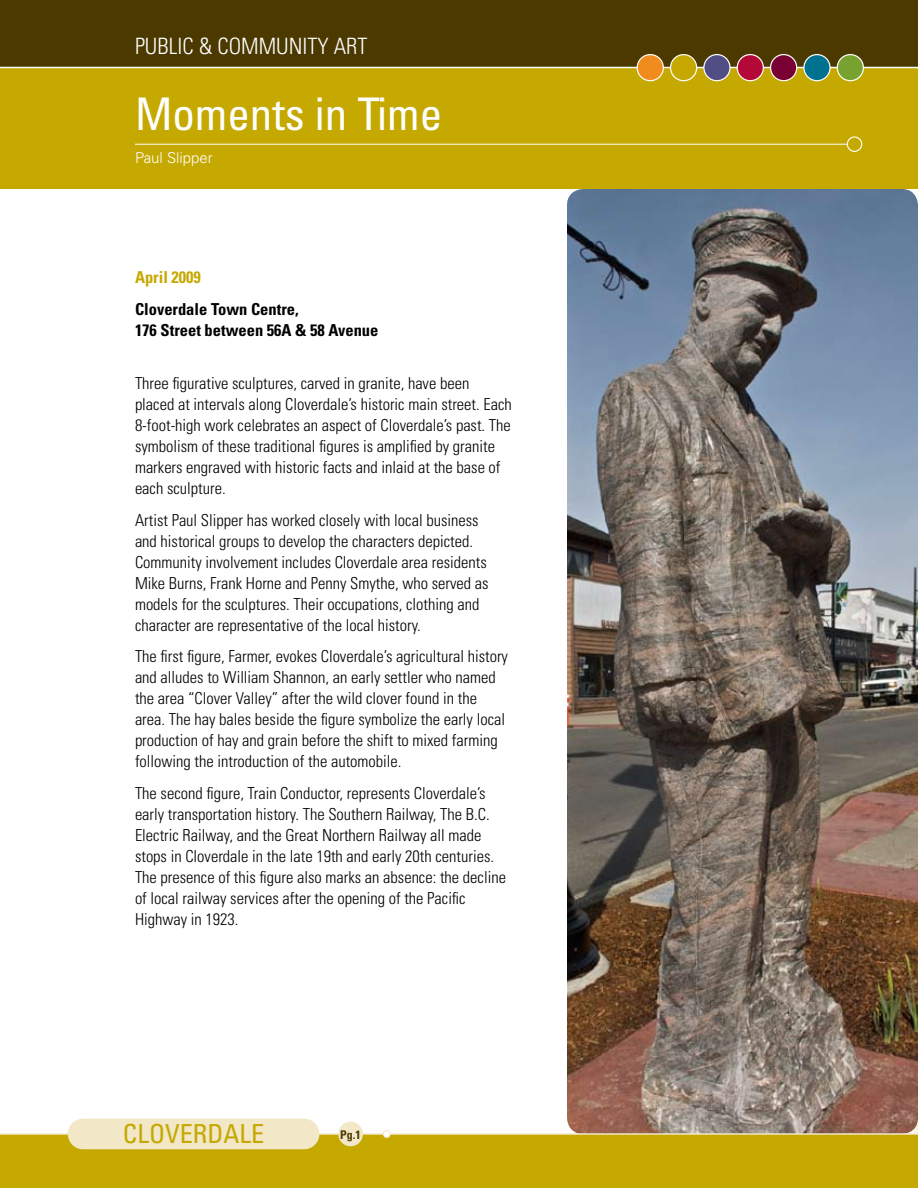
<style>
.page{position:relative;width:918px;height:1188px;background:#fff}
.page>*{position:absolute;margin:0;border:0;box-sizing:border-box;transform-origin:0 0}
.t1{font:condensed 45px "Univers";color:#fff}
.t2{font:condensed 26.25px "Univers";color:#c5a901}
.t3{font:300 condensed 22.5px "Univers";color:#fff}
.t4{font:300 condensed 16.5px/21px "Univers";color:#000}
.t5{font:700 condensed 16.5px/21px "Univers";color:#000}
.t6{font:700 condensed 16.5px "Univers";color:#c5a901}
.t7{font:300 15px "Univers";color:#fff}
.t8{font:700 condensed 12px "Univers";color:#4b3900}
</style>
<div class="page">
<img style="left:567px;top:189px;width:351px;height:944px">
<div style="left:0;top:0;width:918px;height:88px;background:#4b3900"></div>
<div style="left:0;top:68px;width:918px;height:121px;background:#c5a901"></div>
<hr style="left:0;top:67px;width:918px;height:1px;background:#fff">
<div style="left:637px;top:55px;width:26px;height:26px;background:#f08b1d;border-radius:50%"></div>
<div style="left:637px;top:54px;width:27px;height:27px;border:1px solid #fff;border-radius:50%"></div>
<div style="left:671px;top:55px;width:26px;height:26px;background:#c5a901;border-radius:50%"></div>
<div style="left:670px;top:54px;width:27px;height:27px;border:1px solid #fff;border-radius:50%"></div>
<div style="left:704px;top:55px;width:26px;height:26px;background:#514e86;border-radius:50%"></div>
<div style="left:703px;top:54px;width:28px;height:27px;border:1px solid #fff;border-radius:50%"></div>
<div style="left:737px;top:55px;width:26px;height:26px;background:#b30838;border-radius:50%"></div>
<div style="left:737px;top:54px;width:27px;height:27px;border:1px solid #fff;border-radius:50%"></div>
<div style="left:771px;top:55px;width:26px;height:26px;background:#780032;border-radius:50%"></div>
<div style="left:770px;top:54px;width:27px;height:27px;border:1px solid #fff;border-radius:50%"></div>
<div style="left:804px;top:55px;width:26px;height:26px;background:#00728f;border-radius:50%"></div>
<div style="left:803px;top:54px;width:28px;height:27px;border:1px solid #fff;border-radius:50%"></div>
<div style="left:837px;top:55px;width:26px;height:26px;background:#78a22f;border-radius:50%"></div>
<div style="left:837px;top:54px;width:27px;height:27px;border:1px solid #fff;border-radius:50%"></div>
<div style="left:0;top:1134px;width:918px;height:54px;background:#c5a901"></div>
<hr style="left:0;top:1133px;width:918px;height:2px;background:#f2e7c7">
<div style="left:338px;top:1122px;width:25px;height:24px;background:#f2e7c7;border-radius:50%"></div>
<div style="left:68px;top:1119px;width:251px;height:30px;background:#f2e7c7;border-radius:15px"></div>
<div style="left:383px;top:1131px;width:7px;height:6px;background:#fff;border-radius:50%"></div>
<div style="left:383px;top:1130px;width:8px;height:8px;border:1px solid #f2e7c7;border-radius:50%"></div>
<hr style="left:135px;top:144px;width:719px;height:1px;background:#fff">
<div style="left:847px;top:137px;width:15px;height:14px;background:#c5a901;border-radius:50%"></div>
<div style="left:847px;top:136px;width:15px;height:16px;border:1px solid #fff;border-radius:50%"></div>
<h3 class="t3" style="left:135px;top:32px;width:234px">Public &amp; Community Art</h3>
<h1 class="t1" style="left:135px;top:86px;width:309px">Moments in Time</h1>
<p class="t7" style="left:135px;top:148px;width:79px">Paul Slipper</p>
<p class="t6" style="left:135px;top:267px;width:67px">April 2009</p>
<p class="t5" style="left:135px;top:298px;width:245px">Cloverdale Town Centre,<br>176 Street between 56A &amp; 58 Avenue</p>
<p class="t4" style="left:135px;top:372px;width:378px">Three figurative sculptures, carved in granite, have been placed at intervals along Cloverdale’s historic main street. Each 8-foot-high work celebrates an aspect of Cloverdale’s past. The symbolism of these traditional figures is amplified by granite markers engraved with historic facts and inlaid at the base of each sculpture.</p>
<p class="t4" style="left:135px;top:509px;width:355px">Artist Paul Slipper has worked closely with local business and historical groups to develop the characters depicted.<br>Community involvement includes Cloverdale area residents Mike Burns, Frank Horne and Penny Smythe, who served as models for the sculptures. Their occupations, clothing and character are representative of the local history.</p>
<p class="t4" style="left:135px;top:646px;width:375px">The first figure, Farmer, evokes Cloverdale’s agricultural history and alludes to William Shannon, an early settler who named the area “Clover Valley” after the wild clover found in the area. The hay bales beside the figure symbolize the early local production of hay and grain before the shift to mixed farming following the introduction of the automobile.</p>
<p class="t4" style="left:135px;top:783px;width:373px">The second figure, Train Conductor, represents Cloverdale’s early transportation history. The Southern Railway, The B.C.<br>Electric Railway, and the Great Northern Railway all made stops in Cloverdale in the late 19th and early 20th centuries.<br>The presence of this figure also marks an absence: the decline of local railway services after the opening of the Pacific Highway in 1923.</p>
<h2 class="t2" style="left:123px;top:1117px;width:143px">CLOVERDALE</h2>
<p class="t8" style="left:340px;top:1127px;width:22px">Pg.1</p>
</div>
